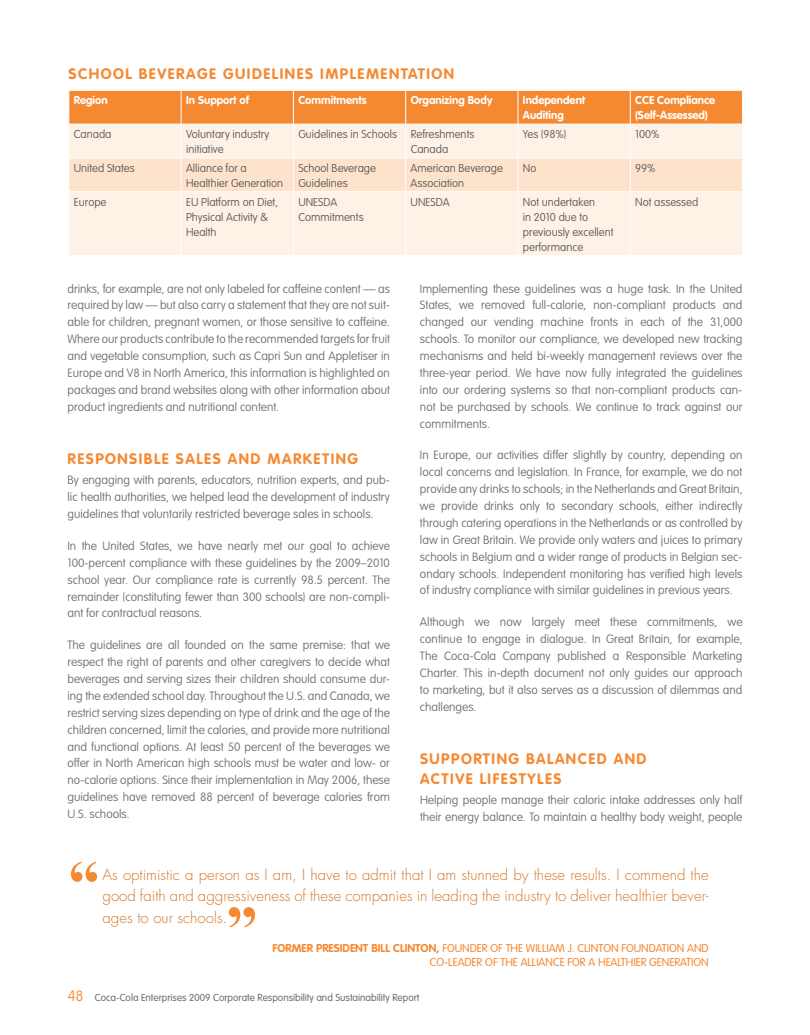
<style>
.page{position:relative;width:810px;height:1035px;background:#fff}
.page>*{position:absolute;margin:0;border:0;box-sizing:border-box;transform-origin:0 0}
.box_body{font:700 62.5px "Times New Roman";color:#f58932}
.box_body-2{font:300 15px/21.2px "Futura";color:#d4772a;text-align:justify}
.head{font:700 15px/20px "VAG Rounded";letter-spacing:.1em;color:#f58932}
.body{font:100 11.88px/16.9px "VAG Rounded";color:#6c6d70;text-align:justify}
.Table_type{font:100 11.25px/15px "VAG Rounded";color:#57585a}
.box_body-3{font:300 11.25px/13.8px "VAG Rounded";color:#f58932;text-align:right}
.Table_type-2{font:700 11.25px/15px "VAG Rounded";color:#fff}
.t1{font:300 10px "VAG Rounded";color:#6c6d70}
.s1{font-weight:700}
.s2{font-weight:100;font-size:15px;color:#f58932}
</style>
<div class="page">
<div style="left:70px;top:91px;width:672px;height:33px;background:#f58932"></div>
<div style="left:70px;top:125px;width:672px;height:130px;background:#fef1e5"></div>
<div style="left:70px;top:159px;width:672px;height:32px;background:#fee3cc"></div>
<hr style="left:181px;top:124px;width:1px;height:34px;background:#fff">
<hr style="left:293px;top:124px;width:1px;height:34px;background:#fff">
<hr style="left:405px;top:124px;width:1px;height:34px;background:#fff">
<hr style="left:518px;top:124px;width:1px;height:34px;background:#fff">
<hr style="left:630px;top:124px;width:1px;height:34px;background:#fff">
<hr style="left:69px;top:158px;width:112px;height:1px;background:#fff">
<hr style="left:181px;top:158px;width:112px;height:1px;background:#fff">
<hr style="left:181px;top:158px;width:1px;height:33px;background:#fff">
<hr style="left:293px;top:158px;width:113px;height:1px;background:#fff">
<hr style="left:293px;top:158px;width:1px;height:33px;background:#fff">
<hr style="left:406px;top:158px;width:112px;height:1px;background:#fff">
<hr style="left:405px;top:158px;width:1px;height:33px;background:#fff">
<hr style="left:518px;top:158px;width:112px;height:1px;background:#fff">
<hr style="left:518px;top:158px;width:1px;height:33px;background:#fff">
<hr style="left:630px;top:158px;width:113px;height:1px;background:#fff">
<hr style="left:630px;top:158px;width:1px;height:33px;background:#fff">
<hr style="left:69px;top:191px;width:112px;height:1px;background:#fff">
<hr style="left:181px;top:191px;width:112px;height:1px;background:#fff">
<hr style="left:181px;top:192px;width:1px;height:63px;background:#fff">
<hr style="left:293px;top:191px;width:113px;height:1px;background:#fff">
<hr style="left:293px;top:192px;width:1px;height:63px;background:#fff">
<hr style="left:406px;top:191px;width:112px;height:1px;background:#fff">
<hr style="left:405px;top:192px;width:1px;height:63px;background:#fff">
<hr style="left:518px;top:191px;width:112px;height:1px;background:#fff">
<hr style="left:518px;top:192px;width:1px;height:63px;background:#fff">
<hr style="left:630px;top:191px;width:113px;height:1px;background:#fff">
<hr style="left:630px;top:192px;width:1px;height:63px;background:#fff">
<hr style="left:181px;top:91px;width:1px;height:33px;background:#fff">
<hr style="left:293px;top:91px;width:1px;height:33px;background:#fff">
<hr style="left:405px;top:91px;width:1px;height:33px;background:#fff">
<hr style="left:518px;top:91px;width:1px;height:33px;background:#fff">
<hr style="left:630px;top:91px;width:1px;height:33px;background:#fff">
<svg style="left:229px;top:907px;width:26px;height:20px"></svg>
<p class="head" style="left:69px;top:64px;width:387px">SCHOOL BEVERAGE GUIDELINES IMPLEMENTATION</p>
<p class="Table_type-2" style="left:74px;top:93px;width:35px">Region</p>
<p class="Table_type-2" style="left:186px;top:93px;width:65px">In Support of</p>
<p class="Table_type-2" style="left:298px;top:93px;width:70px">Commitments</p>
<p class="Table_type-2" style="left:411px;top:93px;width:83px">Organizing Body</p>
<p class="Table_type-2" style="left:523px;top:93px;width:64px">Independent<br>Auditing</p>
<p class="Table_type-2" style="left:635px;top:93px;width:82px">CCE Compliance (Self-Assessed)</p>
<p class="Table_type" style="left:74px;top:126px;width:39px">Canada</p>
<p class="Table_type" style="left:186px;top:126px;width:85px">Voluntary industry initiative</p>
<p class="Table_type" style="left:298px;top:126px;width:100px">Guidelines in Schools</p>
<p class="Table_type" style="left:411px;top:126px;width:65px">Refreshments<br>Canada</p>
<p class="Table_type" style="left:523px;top:126px;width:45px">Yes (98%)</p>
<p class="Table_type" style="left:635px;top:126px;width:26px">100%</p>
<p class="Table_type" style="left:74px;top:160px;width:62px">United States</p>
<p class="Table_type" style="left:186px;top:160px;width:99px">Alliance for a<br>Healthier Generation</p>
<p class="Table_type" style="left:298px;top:160px;width:79px">School Beverage<br>Guidelines</p>
<p class="Table_type" style="left:411px;top:160px;width:94px">American Beverage<br>Association</p>
<p class="Table_type" style="left:523px;top:160px;width:15px">No</p>
<p class="Table_type" style="left:635px;top:160px;width:22px">99%</p>
<p class="Table_type" style="left:74px;top:194px;width:34px">Europe</p>
<p class="Table_type" style="left:186px;top:194px;width:94px">EU Platform on Diet,<br>Physical Activity &amp;<br>Health</p>
<p class="Table_type" style="left:298px;top:194px;width:67px">UNESDA<br>Commitments</p>
<p class="Table_type" style="left:411px;top:194px;width:41px">UNESDA</p>
<p class="Table_type" style="left:523px;top:194px;width:92px">Not undertaken<br>in 2010 due to previously excellent performance</p>
<p class="Table_type" style="left:635px;top:194px;width:65px">Not assessed</p>
<p class="body" style="left:68px;top:280px;width:324px">drinks, for example, are not only labeled for caffeine content — as required by law — but also carry a statement that they are not suit&shy;able for children, pregnant women, or those sensitive to caffeine.<br>Where our products contribute to the recommended targets for fruit and vegetable consumption, such as Capri Sun and Appletiser in Europe and V8 in North America, this information is highlighted on packages and brand websites along with other information about product ingredients and nutritional content.</p>
<p class="head" style="left:68px;top:448px;width:292px">RESPONSIBLE SALES AND MARKETING</p>
<p class="body" style="left:68px;top:472px;width:324px">By engaging with parents, educators, nutrition experts, and pub&shy;lic health authorities, we helped lead the development of industry guidelines that voluntarily restricted beverage sales in schools.</p>
<p class="body" style="left:68px;top:537px;width:324px">In the United States, we have nearly met our goal to achieve 100-percent compliance with these guidelines by the 2009–2010 school year. Our compliance rate is currently 98.5 percent. The remainder (constituting fewer than 300 schools) are non-compli&shy;ant for contractual reasons.</p>
<p class="body" style="left:68px;top:637px;width:324px">The guidelines are all founded on the same premise: that we respect the right of parents and other caregivers to decide what beverages and serving sizes their children should consume dur&shy;ing the extended school day. Throughout the U.S. and Canada, we restrict serving sizes depending on type of drink and the age of the children concerned, limit the calories, and provide more nutritional and functional options. At least 50 percent of the beverages we offer in North American high schools must be water and low- or no-calorie options. Since their implementation in May 2006, these guidelines have removed 88 percent of beverage calories from U.S. schools.</p>
<p class="body" style="left:420px;top:280px;width:324px">Implementing these guidelines was a huge task. In the United States, we removed full-calorie, non-compliant products and changed our vending machine fronts in each of the 31,000 schools. To monitor our compliance, we developed new tracking mechanisms and held bi-weekly management reviews over the three-year period. We have now fully integrated the guidelines into our ordering systems so that non-compliant products can&shy;not be purchased by schools. We continue to track against our commitments.</p>
<p class="body" style="left:420px;top:447px;width:324px">In Europe, our activities differ slightly by country, depending on local concerns and legislation. In France, for example, we do not provide any drinks to schools; in the Netherlands and Great Britain, we provide drinks only to secondary schools, either indirectly through catering operations in the Netherlands or as controlled by law in Great Britain. We provide only waters and juices to primary schools in Belgium and a wider range of products in Belgian sec&shy;ondary schools. Independent monitoring has verified high levels of industry compliance with similar guidelines in previous years.</p>
<p class="body" style="left:420px;top:614px;width:324px">Although we now largely meet these commitments, we continue to engage in dialogue. In Great Britain, for example, The Coca-Cola Company published a Responsible Marketing Charter. This in-depth document not only guides our approach to marketing, but it also serves as a discussion of dilemmas and challenges.</p>
<p class="head" style="left:420px;top:748px;width:228px">SUPPORTING BALANCED AND<br>ACTIVE LIFESTYLES</p>
<p class="body" style="left:420px;top:792px;width:324px">Helping people manage their caloric intake addresses only half their energy balance. To maintain a healthy body weight, people</p>
<p class="box_body" style="left:68px;top:840px;width:33px">“</p>
<p class="box_body-2" style="left:103px;top:864px;width:608px">As optimistic a person as I am, I have to admit that I am stunned by these results. I commend the good faith and aggressiveness of these companies in leading the industry to deliver healthier bever&shy;ages to our schools.</p>
<p class="box_body-3" style="left:272px;top:941px;width:438px"><span class="s1">FORMER PRESIDENT BILL CLINTON,</span> FOUNDER OF THE WILLIAM J. CLINTON FOUNDATION AND<br>CO-LEADER OF THE ALLIANCE FOR A HEALTHIER GENERATION</p>
<p class="t1" style="left:68px;top:992px;width:353px"><span class="s2">48</span> Coca-Cola Enterprises 2009 Corporate Responsibility and Sustainability Report</p>
</div>
